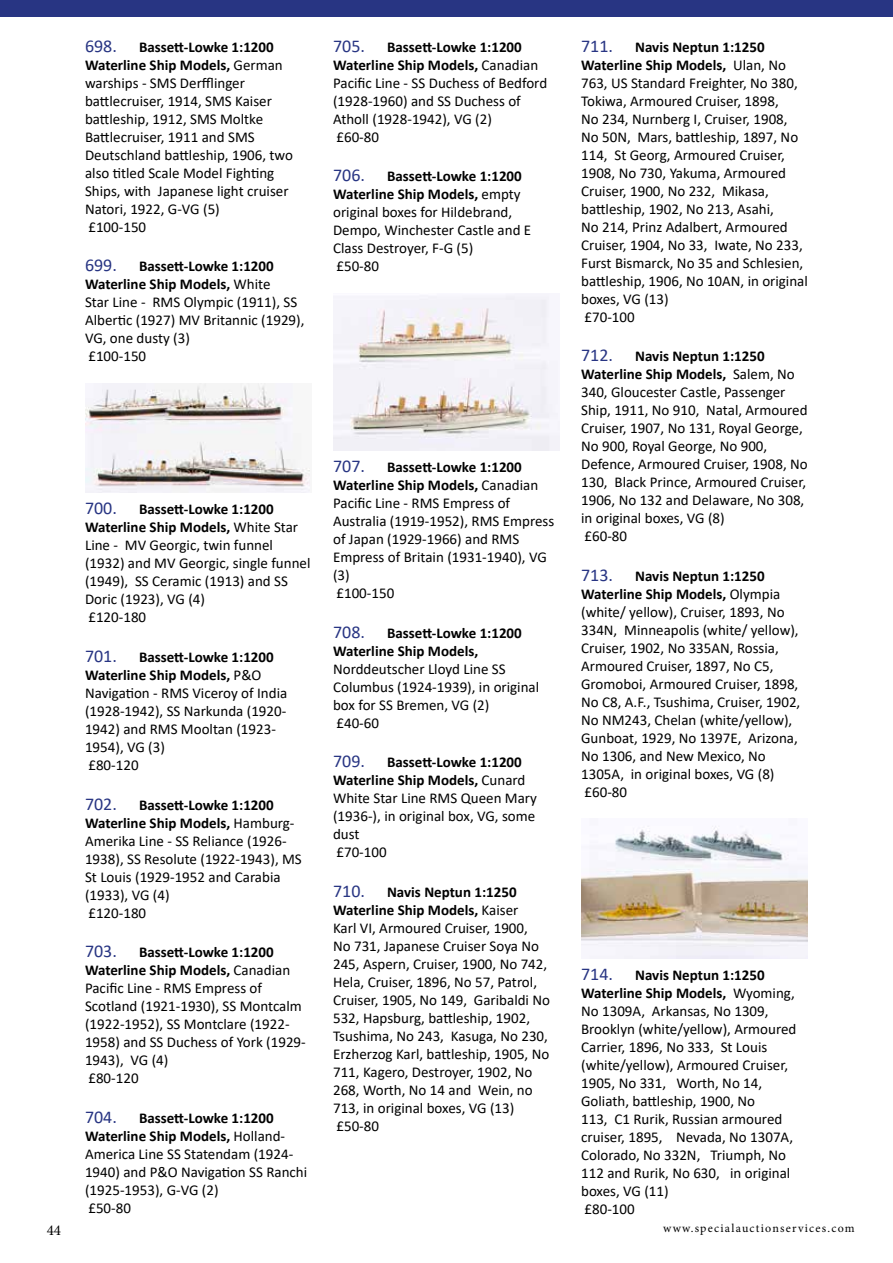
<style>
.page{position:relative;width:893px;height:1263px;background:#fff}
.page>*{position:absolute;margin:0;border:0;box-sizing:border-box;transform-origin:0 0}
.t1{font:15px/18px "Calibri";color:#000}
.t2{font:700 15px/18px "Calibri";color:#000}
.t3{font:15px "Minion Pro";color:#000}
.t4{font:12px "Minion Pro";letter-spacing:.1em;color:#000}
.s1{font-size:18px;color:#283583}
.s2{font-weight:700}
.s3{font-weight:400;font-size:18px;color:#283583}
</style>
<div class="page">
<div style="left:0;top:0;width:893px;height:17px;background:#283583"></div>
<img style="left:85px;top:383px;width:225px;height:110px">
<img style="left:333px;top:294px;width:227px;height:156px">
<img style="left:581px;top:826px;width:227px;height:133px">
<p class="t1" style="left:85px;top:37px;width:210px"><span class="s1">698.</span> <span class="s2">Bassett-Lowke 1:1200<br>Waterline Ship Models,</span> German warships - SMS Derfflinger battlecruiser, 1914, SMS Kaiser battleship, 1912, SMS Moltke<br>Battlecruiser, 1911 and SMS<br>Deutschland battleship, 1906, two also titled Scale Model Fighting<br>Ships, with Japanese light cruiser<br>Natori, 1922, G-VG (5)<br>£100-150</p>
<p class="t1" style="left:85px;top:257px;width:221px"><span class="s1">699.</span> <span class="s2">Bassett-Lowke 1:1200<br>Waterline Ship Models,</span> White<br>Star Line - RMS Olympic (1911), SS<br>Albertic (1927) MV Britannic (1929),<br>VG, one dusty (3)<br>£100-150</p>
<p class="t1" style="left:333px;top:37px;width:216px"><span class="s1">705.</span> <span class="s2">Bassett-Lowke 1:1200<br>Waterline Ship Models,</span> Canadian<br>Pacific Line - SS Duchess of Bedford (1928-1960) and SS Duchess of<br>Atholl (1928-1942), VG (2)<br>£60-80</p>
<p class="t1" style="left:333px;top:167px;width:200px"><span class="s1">706.</span> <span class="s2">Bassett-Lowke 1:1200<br>Waterline Ship Models,</span> empty original boxes for Hildebrand,<br>Dempo, Winchester Castle and E<br>Class Destroyer, F-G (5)<br>£50-80</p>
<p class="t1" style="left:85px;top:500px;width:227px"><span class="s1">700.</span> <span class="s2">Bassett-Lowke 1:1200<br>Waterline Ship Models,</span> White Star<br>Line - MV Georgic, twin funnel (1932) and MV Georgic, single funnel (1949), SS Ceramic (1913) and SS<br>Doric (1923), VG (4)<br>£120-180</p>
<p class="t1" style="left:85px;top:648px;width:204px"><span class="s1">701.</span> <span class="s2">Bassett-Lowke 1:1200<br>Waterline Ship Models,</span> P&amp;O<br>Navigation - RMS Viceroy of India (1928-1942), SS Narkunda (1920-<br>1942) and RMS Mooltan (1923-<br>1954), VG (3)<br>£80-120</p>
<p class="t1" style="left:85px;top:795px;width:218px"><span class="s1">702.</span> <span class="s2">Bassett-Lowke 1:1200<br>Waterline Ship Models,</span> Hamburg-<br>Amerika Line - SS Reliance (1926-<br>1938), SS Resolute (1922-1943), MS<br>St Louis (1929-1952 and Carabia (1933), VG (4)<br>£120-180</p>
<p class="t1" style="left:85px;top:943px;width:222px"><span class="s1">703.</span> <span class="s2">Bassett-Lowke 1:1200<br>Waterline Ship Models,</span> Canadian<br>Pacific Line - RMS Empress of<br>Scotland (1921-1930), SS Montcalm (1922-1952), SS Montclare (1922-<br>1958) and SS Duchess of York (1929-<br>1943), VG (4)<br>£80-120</p>
<p class="t1" style="left:85px;top:1108px;width:224px"><span class="s1">704.</span> <span class="s2">Bassett-Lowke 1:1200<br>Waterline Ship Models,</span> Holland-<br>America Line SS Statendam (1924-<br>1940) and P&amp;O Navigation SS Ranchi (1925-1953), G-VG (2)<br>£50-80</p>
<p class="t1" style="left:333px;top:458px;width:223px"><span class="s1">707.</span> <span class="s2">Bassett-Lowke 1:1200<br>Waterline Ship Models,</span> Canadian<br>Pacific Line - RMS Empress of<br>Australia (1919-1952), RMS Empress of Japan (1929-1966) and RMS<br>Empress of Britain (1931-1940), VG (3)<br>£100-150</p>
<p class="t2" style="left:333px;top:623px;width:190px"><span class="s3">708.</span> Bassett-Lowke 1:1200<br>Waterline Ship Models,</p>
<p class="t1" style="left:333px;top:659px;width:208px">Norddeutscher Lloyd Line SS<br>Columbus (1924-1939), in original box for SS Bremen, VG (2)<br>£40-60</p>
<p class="t1" style="left:333px;top:753px;width:205px"><span class="s1">709.</span> <span class="s2">Bassett-Lowke 1:1200<br>Waterline Ship Models,</span> Cunard<br>White Star Line RMS Queen Mary (1936-), in original box, VG, some dust<br>£70-100</p>
<p class="t1" style="left:333px;top:883px;width:218px"><span class="s1">710.</span> <span class="s2">Navis Neptun 1:1250<br>Waterline Ship Models,</span> Kaiser<br>Karl VI, Armoured Cruiser, 1900,<br>No 731, Japanese Cruiser Soya No<br>245, Aspern, Cruiser, 1900, No 742,<br>Hela, Cruiser, 1896, No 57, Patrol,<br>Cruiser, 1905, No 149, Garibaldi No<br>532, Hapsburg, battleship, 1902,<br>Tsushima, No 243, Kasuga, No 230,<br>Erzherzog Karl, battleship, 1905, No<br>711, Kagero, Destroyer, 1902, No<br>268, Worth, No 14 and Wein, no<br>713, in original boxes, VG (13) £50-80</p>
<p class="t1" style="left:581px;top:37px;width:228px"><span class="s1">711.</span> <span class="s2">Navis Neptun 1:1250<br>Waterline Ship Models,</span> Ulan, No<br>763, US Standard Freighter, No 380,<br>Tokiwa, Armoured Cruiser, 1898,<br>No 234, Nurnberg I, Cruiser, 1908,<br>No 50N, Mars, battleship, 1897, No<br>114, St Georg, Armoured Cruiser,<br>1908, No 730, Yakuma, Armoured<br>Cruiser, 1900, No 232, Mikasa, battleship, 1902, No 213, Asahi,<br>No 214, Prinz Adalbert, Armoured<br>Cruiser, 1904, No 33, Iwate, No 233,<br>Furst Bismarck, No 35 and Schlesien, battleship, 1906, No 10AN, in original boxes, VG (13)<br>£70-100</p>
<p class="t1" style="left:581px;top:347px;width:228px"><span class="s1">712.</span> <span class="s2">Navis Neptun 1:1250<br>Waterline Ship Models,</span> Salem, No<br>340, Gloucester Castle, Passenger<br>Ship, 1911, No 910, Natal, Armoured<br>Cruiser, 1907, No 131, Royal George,<br>No 900, Royal George, No 900,<br>Defence, Armoured Cruiser, 1908, No<br>130, Black Prince, Armoured Cruiser,<br>1906, No 132 and Delaware, No 308, in original boxes, VG (8)<br>£60-80</p>
<p class="t1" style="left:581px;top:567px;width:221px"><span class="s1">713.</span> <span class="s2">Navis Neptun 1:1250<br>Waterline Ship Models,</span> Olympia (white/ yellow), Cruiser, 1893, No<br>334N, Minneapolis (white/ yellow),<br>Cruiser, 1902, No 335AN, Rossia,<br>Armoured Cruiser, 1897, No C5,<br>Gromoboi, Armoured Cruiser, 1898,<br>No C8, A.F., Tsushima, Cruiser, 1902,<br>No NM243, Chelan (white/yellow),<br>Gunboat, 1929, No 1397E, Arizona,<br>No 1306, and New Mexico, No<br>1305A, in original boxes, VG (8) £60-80</p>
<p class="t1" style="left:581px;top:966px;width:217px"><span class="s1">714.</span> <span class="s2">Navis Neptun 1:1250<br>Waterline Ship Models,</span> Wyoming,<br>No 1309A, Arkansas, No 1309,<br>Brooklyn (white/yellow), Armoured<br>Carrier, 1896, No 333, St Louis (white/yellow), Armoured Cruiser,<br>1905, No 331, Worth, No 14,<br>Goliath, battleship, 1900, No<br>113, C1 Rurik, Russian armoured cruiser, 1895, Nevada, No 1307A,<br>Colorado, No 332N, Triumph, No<br>112 and Rurik, No 630, in original boxes, VG (11)<br>£80-100</p>
<p class="t3" style="left:47px;top:1220px;width:16px">44</p>
<p class="t4" style="left:663px;top:1220px;width:193px">www.specialauctionservices.com</p>
</div>
